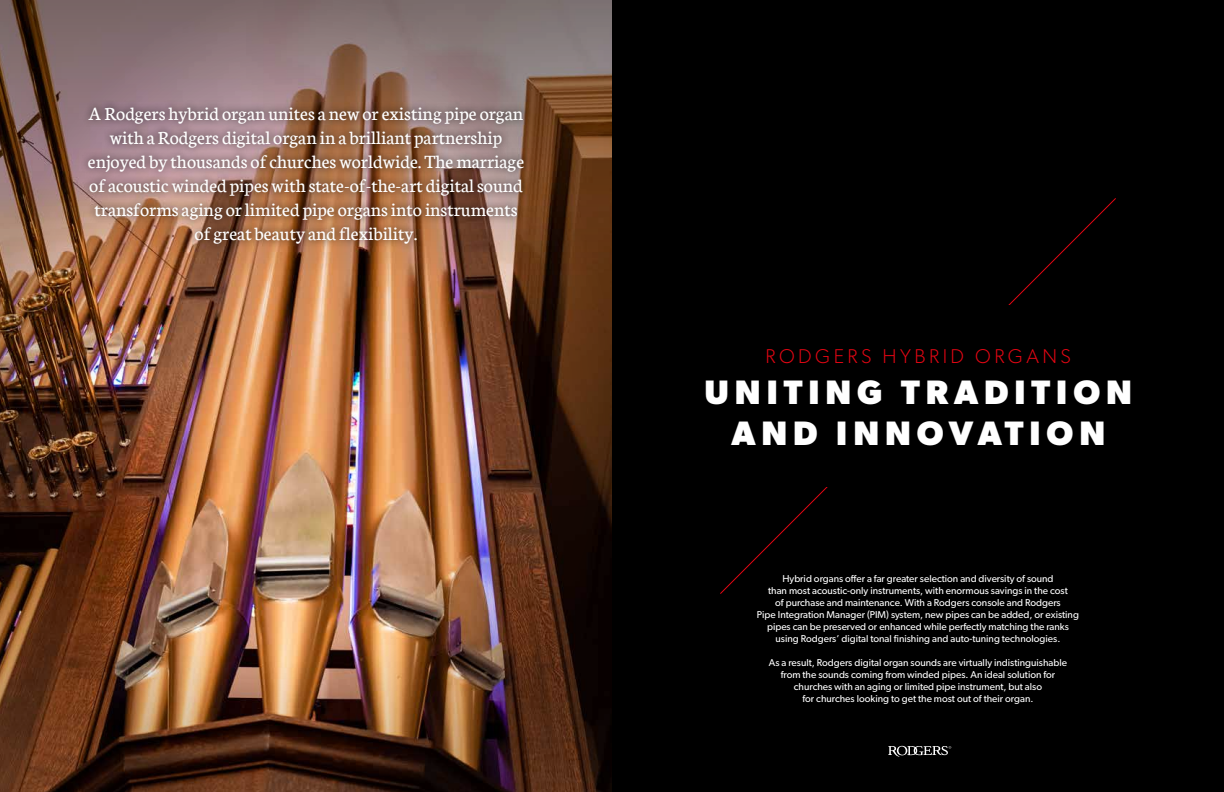
<style>
.page{position:relative;width:1224px;height:792px;background:#000}
.page>*{position:absolute;margin:0;border:0;box-sizing:border-box;transform-origin:0 0}
.t1{font:700 34px/40.8px "Gibson";letter-spacing:.175em;color:#fff;text-align:center}
.t2{font:20px/24px "Neuton";color:#fff;text-align:center}
.t3{font:300 20px "Gibson";letter-spacing:.175em;color:#e30613}
.t4{font:10px/12px "Gibson";color:#fff;text-align:center}
</style>
<div class="page">
<svg style="left:720px;top:198px;width:396px;height:396px"></svg>
<div style="left:612px;top:305px;width:612px;height:182px;background:#000"></div>
<img style="left:0;top:274px;width:612px;height:518px">
<svg style="left:0;top:0;width:612px;height:274px;background:#826459"></svg>
<div style="left:80px;top:99px;width:451px;height:152px;background:#000;opacity:.75"></div>
<svg style="left:888px;top:746px;width:63px;height:11px"></svg>
<p class="t2" style="left:88px;top:101px;width:438px">A Rodgers hybrid organ unites a new or existing pipe organ with a Rodgers digital organ in a brilliant partnership enjoyed by thousands of churches worldwide. The marriage of acoustic winded pipes with state-of-the-art digital sound transforms aging or limited pipe organs into instruments of great beauty and flexibility.</p>
<h2 class="t3" style="left:766px;top:344px;width:307px">RODGERS HYBRID ORGANS</h2>
<h1 class="t1" style="left:705px;top:371px;width:429px">UNITING TRADITION<br>AND INNOVATION</h1>
<p class="t4" style="left:757px;top:572px;width:324px">Hybrid organs offer a far greater selection and diversity of sound<br>than most acoustic-only instruments, with enormous savings in the cost<br>of purchase and maintenance. With a Rodgers console and Rodgers<br>Pipe Integration Manager (PIM) system, new pipes can be added, or existing pipes can be preserved or enhanced while perfectly matching the ranks using Rodgers’ digital tonal finishing and auto-tuning technologies.</p>
<p class="t4" style="left:769px;top:656px;width:300px">As a result, Rodgers digital organ sounds are virtually indistinguishable from the sounds coming from winded pipes. An ideal solution for churches with an aging or limited pipe instrument, but also<br>for churches looking to get the most out of their organ.</p>
</div>
